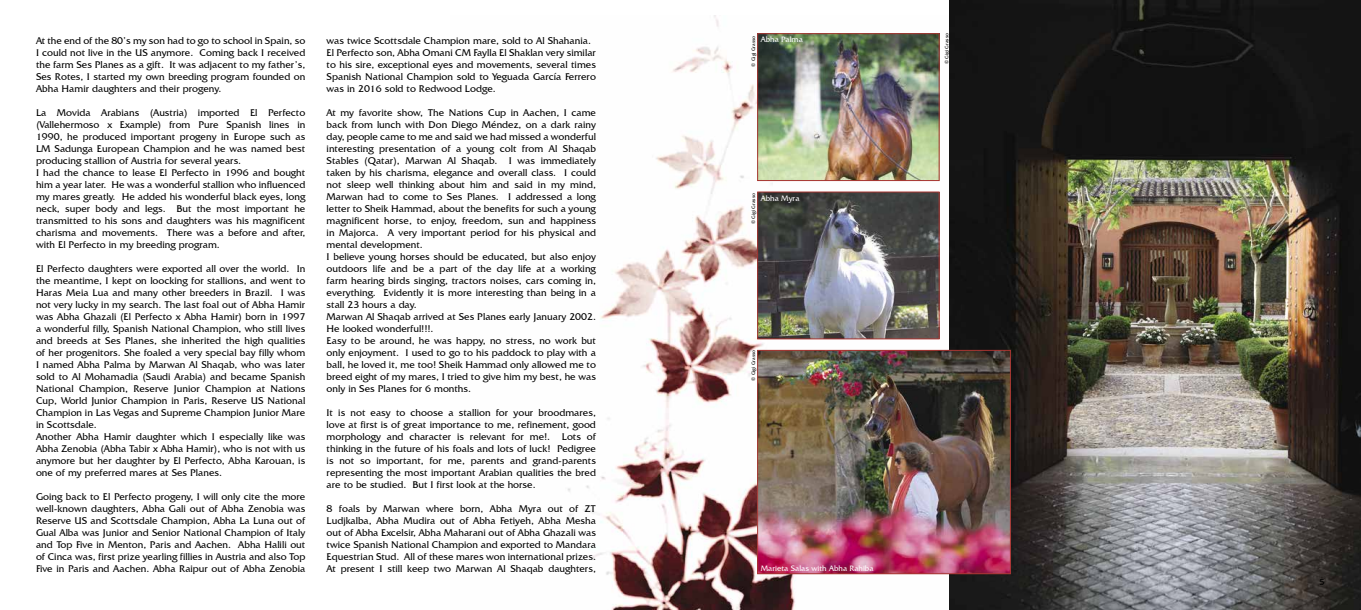
<style>
.page{position:relative;width:1361px;height:610px;background:#fff}
.page>*{position:absolute;margin:0;border:0;box-sizing:border-box;transform-origin:0 0}
.t1{font:10px/12px "Friz Quadrata IT Cby BT";color:#000;text-align:justify}
.t2{font:9px "Friz Quadrata IT Cby BT";color:#000}
.t3{font:8px "Friz Quadrata IT Cby BT";color:#fff}
.t4{font:5px "Friz Quadrata IT Cby BT";color:#000}
</style>
<div class="page">
<img style="left:568px;top:16px;width:382px;height:593px">
<img style="left:950px;top:0;width:411px;height:609px">
<img style="left:759px;top:193px;width:178px;height:144px">
<div style="left:757px;top:191px;width:182px;height:148px;border:1px solid #a83531"></div>
<img style="left:759px;top:35px;width:178px;height:144px">
<div style="left:757px;top:33px;width:182px;height:148px;border:1px solid #a83531"></div>
<img style="left:759px;top:352px;width:250px;height:220px">
<div style="left:757px;top:350px;width:254px;height:224px;border:1px solid #a83531"></div>
<p class="t1" style="left:36px;top:34px;width:271px">At the end of the 80’s my son had to go to school in Spain, so I could not live in the US anymore. Coming back I received the farm Ses Planes as a gift. It was adjacent to my father’s, Ses Rotes, I started my own breeding program founded on Abha Hamir daughters and their progeny.</p>
<p class="t1" style="left:36px;top:106px;width:271px;text-align:left">La Movida Arabians (Austria) imported El Perfecto (Vallehermoso x Example) from Pure Spanish lines in 1990, he produced important progeny in Europe such as LM Sadunga European Champion and he was named best producing stallion of Austria for several years.<br>I had the chance to lease El Perfecto in 1996 and bought him a year later. He was a wonderful stallion who influenced my mares greatly. He added his wonderful black eyes, long neck, super body and legs. But the most important he transmitted to his sons and daughters was his magnificent charisma and movements. There was a before and after, with El Perfecto in my breeding program.</p>
<p class="t1" style="left:36px;top:262px;width:271px;text-align:left">El Perfecto daughters were exported all over the world. In the meantime, I kept on loocking for stallions, and went to Haras Meia Lua and many other breeders in Brazil. I was not very lucky in my search. The last foal out of Abha Hamir was Abha Ghazali (El Perfecto x Abha Hamir) born in 1997 a wonderful filly, Spanish National Champion, who still lives and breeds at Ses Planes, she inherited the high qualities of her progenitors. She foaled a very special bay filly whom I named Abha Palma by Marwan Al Shaqab, who was later sold to Al Mohamadia (Saudi Arabia) and became Spanish National Champion, Reserve Junior Champion at Nations Cup, World Junior Champion in Paris, Reserve US National Champion in Las Vegas and Supreme Champion Junior Mare in Scottsdale.<br>Another Abha Hamir daughter which I especially like was Abha Zenobia (Abha Tabir x Abha Hamir), who is not with us anymore but her daughter by El Perfecto, Abha Karouan, is one of my preferred mares at Ses Planes.</p>
<p class="t1" style="left:36px;top:490px;width:271px">Going back to El Perfecto progeny, I will only cite the more well-known daughters, Abha Gali out of Abha Zenobia was Reserve US and Scottsdale Champion, Abha La Luna out of Gual Alba was Junior and Senior National Champion of Italy and Top Five in Menton, Paris and Aachen. Abha Halili out of Cinca was, first prize yearling fillies in Austria and also Top Five in Paris and Aachen. Abha Raipur out of Abha Zenobia</p>
<p class="t1" style="left:327px;top:34px;width:271px;text-align:left">was twice Scottsdale Champion mare, sold to Al Shahania.<br>El Perfecto son, Abha Omani CM Faylla El Shaklan very similar to his sire, exceptional eyes and movements, several times Spanish National Champion sold to Yeguada García Ferrero was in 2016 sold to Redwood Lodge.</p>
<p class="t1" style="left:327px;top:106px;width:271px;text-align:left">At my favorite show, The Nations Cup in Aachen, I came back from lunch with Don Diego Méndez, on a dark rainy day, people came to me and said we had missed a wonderful interesting presentation of a young colt from Al Shaqab Stables (Qatar), Marwan Al Shaqab. I was immediately taken by his charisma, elegance and overall class. I could not sleep well thinking about him and said in my mind, Marwan had to come to Ses Planes. I addressed a long letter to Sheik Hammad, about the benefits for such a young magnificent horse, to enjoy, freedom, sun and happiness in Majorca. A very important period for his physical and mental development.<br>I believe young horses should be educated, but also enjoy outdoors life and be a part of the day life at a working farm hearing birds singing, tractors noises, cars coming in, everything. Evidently it is more interesting than being in a stall 23 hours a day.<br>Marwan Al Shaqab arrived at Ses Planes early January 2002.<br>He looked wonderful!!!.<br>Easy to be around, he was happy, no stress, no work but only enjoyment. I used to go to his paddock to play with a ball, he loved it, me too! Sheik Hammad only allowed me to breed eight of my mares, I tried to give him my best, he was only in Ses Planes for 6 months.</p>
<p class="t1" style="left:327px;top:406px;width:271px">It is not easy to choose a stallion for your broodmares, love at first is of great importance to me, refinement, good morphology and character is relevant for me!. Lots of thinking in the future of his foals and lots of luck! Pedigree is not so important, for me, parents and grand-parents representing the most important Arabian qualities the bred are to be studied. But I first look at the horse.</p>
<p class="t1" style="left:327px;top:502px;width:271px">8 foals by Marwan where born, Abha Myra out of ZT Ludjkalba, Abha Mudira out of Abha Fetiyeh, Abha Mesha out of Abha Excelsir, Abha Maharani out of Abha Ghazali was twice Spanish National Champion and exported to Mandara Equestrian Stud. All of these mares won international prizes.<br>At present I still keep two Marwan Al Shaqab daughters,</p>
<p class="t4" style="left:750px;top:67px;width:33px;rotate:-90deg">© Gigi Grasso</p>
<p class="t4" style="left:944px;top:64px;width:33px;rotate:-90deg">© Gigi Grasso</p>
<p class="t3" style="left:761px;top:34px;width:44px">Abha Palma</p>
<p class="t4" style="left:750px;top:224px;width:33px;rotate:-90deg">© Gigi Grasso</p>
<p class="t3" style="left:761px;top:193px;width:40px">Abha Myra</p>
<p class="t4" style="left:750px;top:381px;width:33px;rotate:-90deg">© Gigi Grasso</p>
<p class="t3" style="left:761px;top:563px;width:114px">Marieta Salas with Abha Rahiba</p>
<p class="t2" style="left:1319px;top:576px;width:7px">5</p>
</div>
